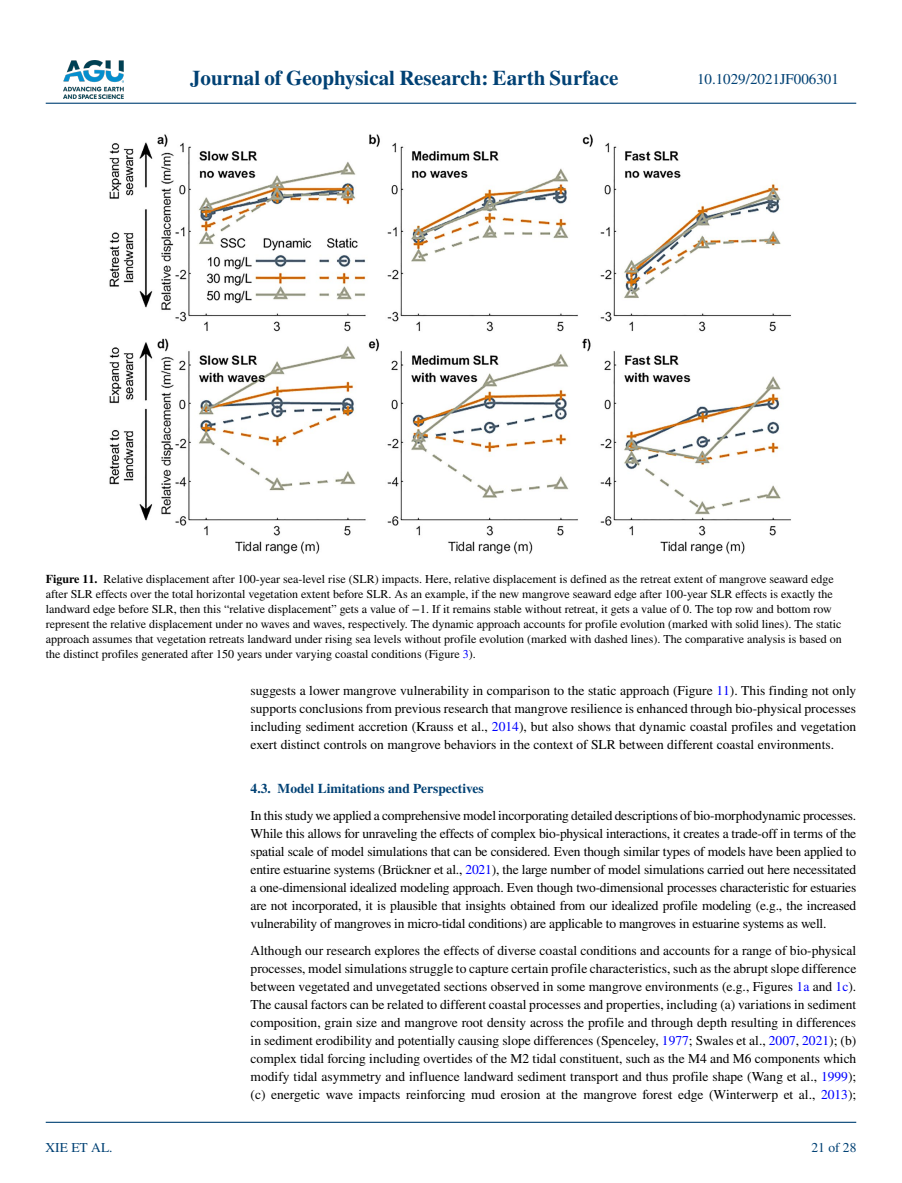
<style>
.page{position:relative;width:902px;height:1183px;background:#fff}
.page>*{position:absolute;margin:0;border:0;box-sizing:border-box;transform-origin:0 0}
.t1{font:700 21px "STIX";color:#004174}
.t2{font:15px "STIX";color:#004174}
.t3{font:13.5px/18px "STIX";color:#000;text-align:justify}
.t4{font:700 13.5px "STIX";color:#004174}
.t5{font:13.5px "STIX";color:#004174}
.t6{font:12px/15px "STIX";color:#000}
.s1{font-weight:700}
.s2{color:#00f}
</style>
<div class="page">
<img style="left:63px;top:60px;width:60px;height:39px">
<hr style="left:46px;top:103px;width:810px;height:1px;background:#004174">
<hr style="left:46px;top:1121px;width:810px;height:1px;background:#004174">
<img style="left:109px;top:134px;width:682px;height:420px">
<h1 class="t1" style="left:190px;top:66px;width:430px">Journal of Geophysical Research: Earth Surface</h1>
<p class="t2" style="left:697px;top:69px;width:143px">10.1029/2021JF006301</p>
<p class="t6" style="left:46px;top:572px;width:797px"><span class="s1">Figure 11.</span> Relative displacement after 100-year sea-level rise (SLR) impacts. Here, relative displacement is defined as the retreat extent of mangrove seaward edge after SLR effects over the total horizontal vegetation extent before SLR. As an example, if the new mangrove seaward edge after 100-year SLR effects is exactly the landward edge before SLR, then this “relative displacement” gets a value of −1. If it remains stable without retreat, it gets a value of 0. The top row and bottom row represent the relative displacement under no waves and waves, respectively. The dynamic approach accounts for profile evolution (marked with solid lines). The static approach assumes that vegetation retreats landward under rising sea levels without profile evolution (marked with dashed lines). The comparative analysis is based on the distinct profiles generated after 150 years under varying coastal conditions (Figure <span class="s2">3</span>).</p>
<p class="t5" style="left:45px;top:1138px;width:69px">XIE ET AL.</p>
<p class="t3" style="left:250px;top:682px;width:607px">suggests a lower mangrove vulnerability in comparison to the static approach (Figure <span class="s2">11</span>). This finding not only supports conclusions from previous research that mangrove resilience is enhanced through bio-physical processes including sediment accretion (Krauss et al., <span class="s2">2014</span>), but also shows that dynamic coastal profiles and vegetation exert distinct controls on mangrove behaviors in the context of SLR between different coastal environments.</p>
<p class="t4" style="left:250px;top:780px;width:235px">4.3. Model Limitations and Perspectives</p>
<p class="t3" style="left:250px;top:806px;width:607px">In this study we applied a comprehensive model incorporating detailed descriptions of bio-morphodynamic processes.<br>While this allows for unraveling the effects of complex bio-physical interactions, it creates a trade-off in terms of the spatial scale of model simulations that can be considered. Even though similar types of models have been applied to entire estuarine systems (Brückner et al., <span class="s2">2021</span>), the large number of model simulations carried out here necessitated a one-dimensional idealized modeling approach. Even though two-dimensional processes characteristic for estuaries are not incorporated, it is plausible that insights obtained from our idealized profile modeling (e.g., the increased vulnerability of mangroves in micro-tidal conditions) are applicable to mangroves in estuarine systems as well.</p>
<p class="t3" style="left:250px;top:941px;width:607px">Although our research explores the effects of diverse coastal conditions and accounts for a range of bio-physical processes, model simulations struggle to capture certain profile characteristics, such as the abrupt slope difference between vegetated and unvegetated sections observed in some mangrove environments (e.g., Figures <span class="s2">1a</span> and <span class="s2">1c</span>).<br>The causal factors can be related to different coastal processes and properties, including (a) variations in sediment composition, grain size and mangrove root density across the profile and through depth resulting in differences in sediment erodibility and potentially causing slope differences (Spenceley, <span class="s2">1977</span>; Swales et al., <span class="s2">2007</span>, <span class="s2">2021</span>); (b) complex tidal forcing including overtides of the M2 tidal constituent, such as the M4 and M6 components which modify tidal asymmetry and influence landward sediment transport and thus profile shape (Wang et al., <span class="s2">1999</span>); (c) energetic wave impacts reinforcing mud erosion at the mangrove forest edge (Winterwerp et al., <span class="s2">2013</span>);</p>
<p class="t5" style="left:811px;top:1138px;width:46px">21 of 28</p>
</div>
